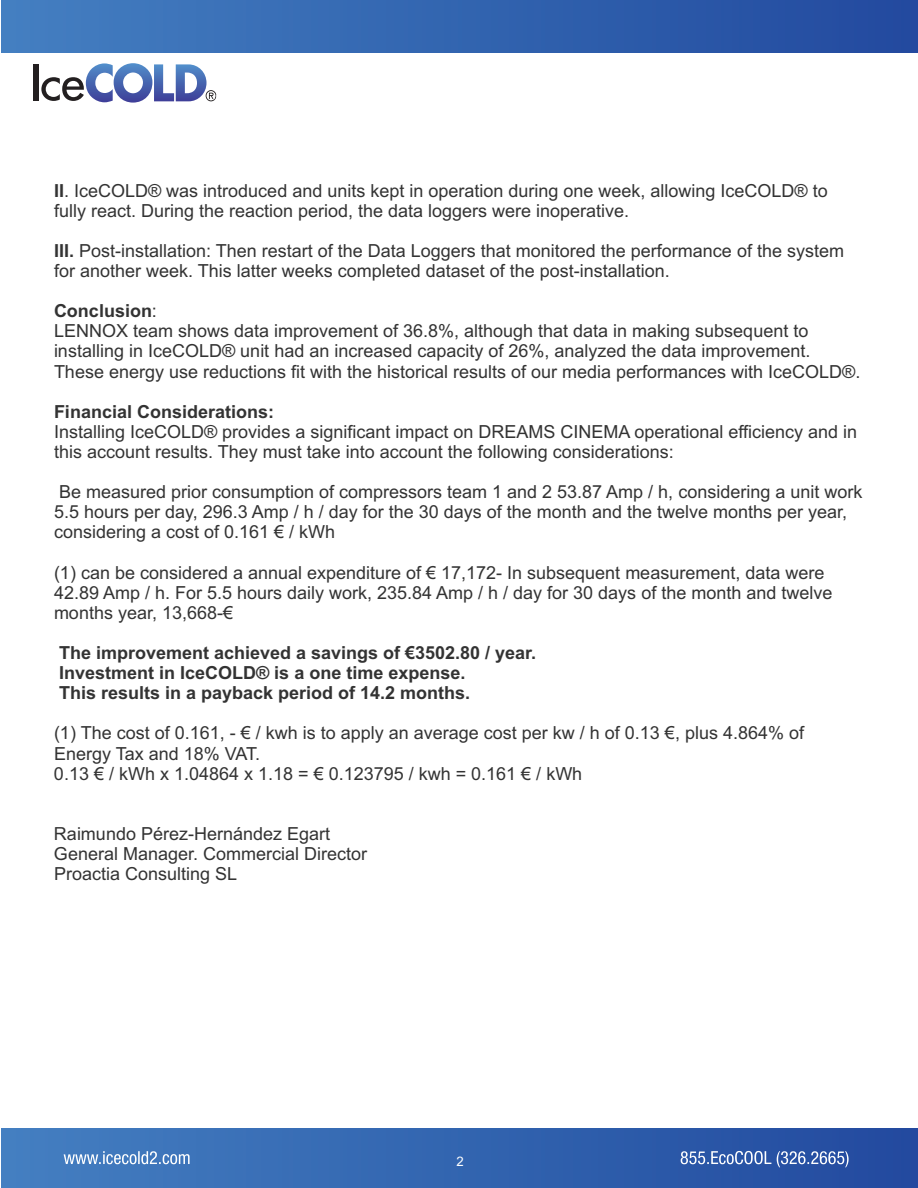
<style>
.page{position:relative;width:918px;height:1188px;background:#fff}
.page>*{position:absolute;margin:0;border:0;box-sizing:border-box;transform-origin:0 0}
.t1{font:18px/20.1px "Arial";color:#333}
.t2{font:700 18px/20.1px "Arial";color:#333}
.t3{font:13.2px "Arial";color:#fff}
.s1{font-weight:700}
</style>
<div class="page">
<div style="left:1px;top:0;width:917px;height:53px;background:linear-gradient(to right,#447fc1,#22499e)"></div>
<div style="left:1px;top:1129px;width:917px;height:59px;background:linear-gradient(to right,#447fc1,#22499e)"></div>
<svg style="left:64px;top:1151px;width:126px;height:13px;background:#7aa1d0"></svg>
<svg style="left:681px;top:1151px;width:168px;height:16px;background:#6180bc"></svg>
<hr style="left:34px;top:64px;width:4px;height:36px;background:#231f20">
<svg style="left:41px;top:63px;width:176px;height:40px"></svg>
<p class="t1" style="left:54px;top:182px;width:775px"><span class="s1">II</span>. IceCOLD® was introduced and units kept in operation during one week, allowing IceCOLD® to fully react. During the reaction period, the data loggers were inoperative.</p>
<p class="t1" style="left:54px;top:242px;width:792px"><span class="s1">III.</span> Post-installation: Then restart of the Data Loggers that monitored the performance of the system for another week. This latter weeks completed dataset of the post-installation.</p>
<p class="t1" style="left:54px;top:302px;width:808px"><span class="s1">Conclusion</span>:<br>LENNOX team shows data improvement of 36.8%, although that data in making subsequent to installing in IceCOLD® unit had an increased capacity of 26%, analyzed the data improvement.<br>These energy use reductions fit with the historical results of our media performances with IceCOLD®.</p>
<p class="t2" style="left:54px;top:403px;width:222px">Financial Considerations:</p>
<p class="t1" style="left:54px;top:423px;width:805px">Installing IceCOLD® provides a significant impact on DREAMS CINEMA operational efficiency and in this account results. They must take into account the following considerations:</p>
<p class="t1" style="left:54px;top:483px;width:810px">Be measured prior consumption of compressors team 1 and 2 53.87 Amp / h, considering a unit work<br>5.5 hours per day, 296.3 Amp / h / day for the 30 days of the month and the twelve months per year, considering a cost of 0.161 € / kWh</p>
<p class="t1" style="left:54px;top:564px;width:780px">(1) can be considered a annual expenditure of € 17,172- In subsequent measurement, data were<br>42.89 Amp / h. For 5.5 hours daily work, 235.84 Amp / h / day for 30 days of the month and twelve months year, 13,668-€</p>
<p class="t2" style="left:59px;top:644px;width:479px">The improvement achieved a savings of €3502.80 / year.<br>Investment in IceCOLD® is a one time expense.<br>This results in a payback period of 14.2 months.</p>
<p class="t1" style="left:54px;top:725px;width:752px">(1) The cost of 0.161, - € / kwh is to apply an average cost per kw / h of 0.13 €, plus 4.864% of<br>Energy Tax and 18% VAT.<br>0.13 € / kWh x 1.04864 x 1.18 = € 0.123795 / kwh = 0.161 € / kWh</p>
<p class="t1" style="left:54px;top:825px;width:315px">Raimundo Pérez-Hernández Egart<br>General Manager. Commercial Director<br>Proactia Consulting SL</p>
<p class="t3" style="left:457px;top:1156px;width:9px">2</p>
</div>
